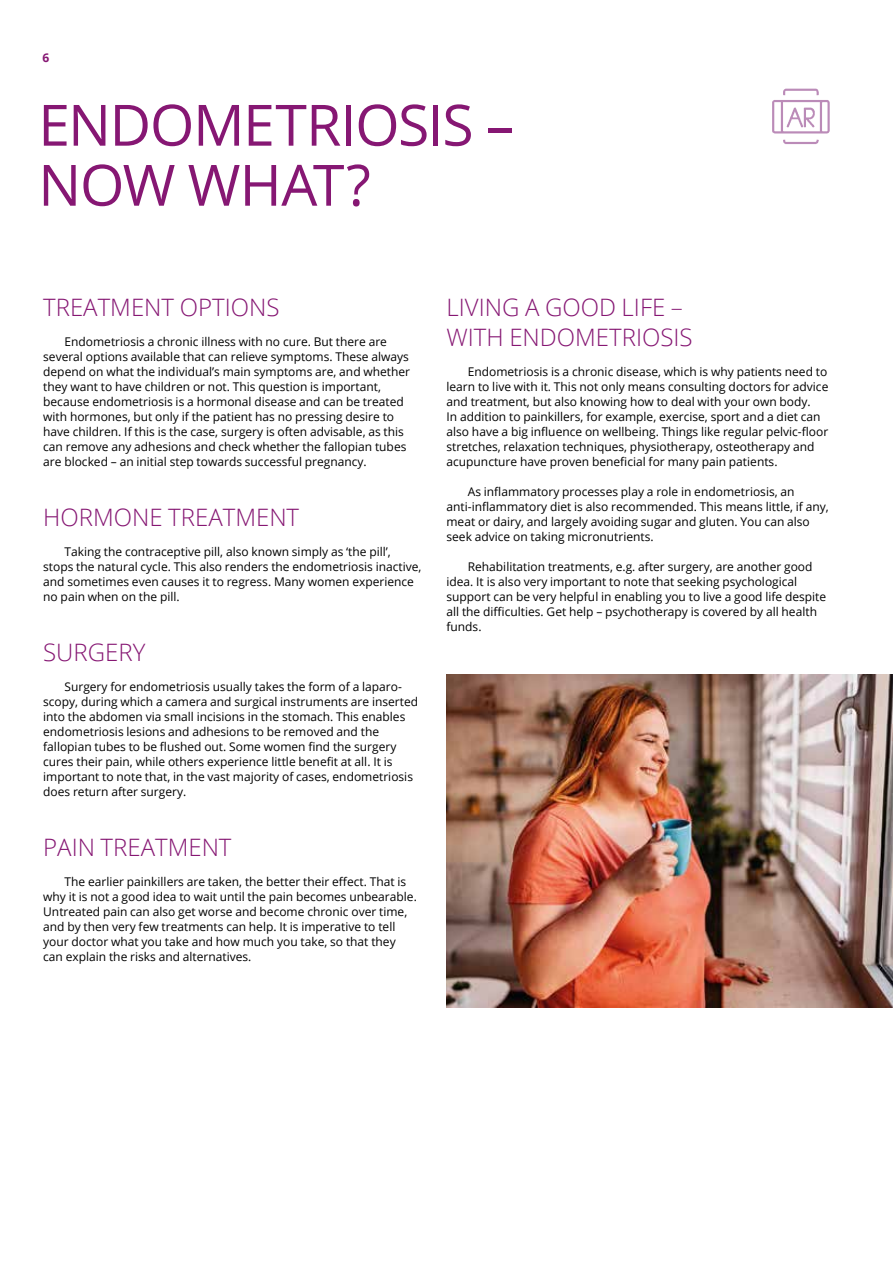
<style>
.page{position:relative;width:893px;height:1263px;background:#fff}
.page>*{position:absolute;margin:0;border:0;box-sizing:border-box;transform-origin:0 0}
.t1{font:57px/60px "Open Sans";letter-spacing:-.02em;color:#861773}
.t2{font:300 24px/30px "Open Sans";color:#861773}
.t3{font:12px/15px "Open Sans";color:#000}
.t4{font:700 12px "Open Sans";color:#861773}
</style>
<div class="page">
<img style="left:446px;top:674px;width:447px;height:334px">
<img style="left:772px;top:88px;width:58px;height:56px">
<p class="t4" style="left:43px;top:50px;width:8px">6</p>
<h1 class="t1" style="left:38px;top:94px;width:478px">ENDOMETRIOSIS –<br>NOW WHAT?</h1>
<h2 class="t2" style="left:43px;top:292px;width:238px">TREATMENT OPTIONS</h2>
<p class="t3" style="left:43px;top:334px;width:368px;text-indent:21px">Endometriosis a chronic illness with no cure. But there are several options available that can relieve symptoms. These always depend on what the individual’s main symptoms are, and whether they want to have children or not. This question is important, because endometriosis is a hormonal disease and can be treated with hormones, but only if the patient has no pressing desire to have children. If this is the case, surgery is often advisable, as this can remove any adhesions and check whether the fallopian tubes are blocked – an initial step towards successful pregnancy.</p>
<h2 class="t2" style="left:43px;top:502px;width:257px">HORMONE TREATMENT</h2>
<p class="t3" style="left:43px;top:544px;width:380px;text-indent:21px">Taking the contraceptive pill, also known simply as ‘the pill’, stops the natural cycle. This also renders the endometriosis inactive, and sometimes even causes it to regress. Many women experience no pain when on the pill.</p>
<h2 class="t2" style="left:43px;top:637px;width:104px">SURGERY</h2>
<p class="t3" style="left:43px;top:679px;width:376px;text-indent:21px">Surgery for endometriosis usually takes the form of a laparo&shy;scopy, during which a camera and surgical instruments are inserted into the abdomen via small incisions in the stomach. This enables endometriosis lesions and adhesions to be removed and the fallopian tubes to be flushed out. Some women find the surgery cures their pain, while others experience little benefit at all. It is important to note that, in the vast majority of cases, endometriosis does return after surgery.</p>
<h2 class="t2" style="left:43px;top:832px;width:190px">PAIN TREATMENT</h2>
<p class="t3" style="left:43px;top:874px;width:375px;text-indent:21px">The earlier painkillers are taken, the better their effect. That is why it is not a good idea to wait until the pain becomes unbearable.<br>Untreated pain can also get worse and become chronic over time, and by then very few treatments can help. It is imperative to tell your doctor what you take and how much you take, so that they can explain the risks and alternatives.</p>
<h2 class="t2" style="left:446px;top:292px;width:248px">LIVING A GOOD LIFE –<br>WITH ENDOMETRIOSIS</h2>
<p class="t3" style="left:446px;top:364px;width:383px;text-indent:21px">Endometriosis is a chronic disease, which is why patients need to learn to live with it. This not only means consulting doctors for advice and treatment, but also knowing how to deal with your own body.<br>In addition to painkillers, for example, exercise, sport and a diet can also have a big influence on wellbeing. Things like regular pelvic-floor stretches, relaxation techniques, physiotherapy, osteotherapy and acupuncture have proven beneficial for many pain patients.</p>
<p class="t3" style="left:446px;top:484px;width:384px;text-indent:21px">As inflammatory processes play a role in endometriosis, an anti-inflammatory diet is also recommended. This means little, if any, meat or dairy, and largely avoiding sugar and gluten. You can also seek advice on taking micronutrients.</p>
<p class="t3" style="left:446px;top:559px;width:381px;text-indent:21px">Rehabilitation treatments, e.g. after surgery, are another good idea. It is also very important to note that seeking psychological support can be very helpful in enabling you to live a good life despite all the difficulties. Get help – psychotherapy is covered by all health funds.</p>
</div>
